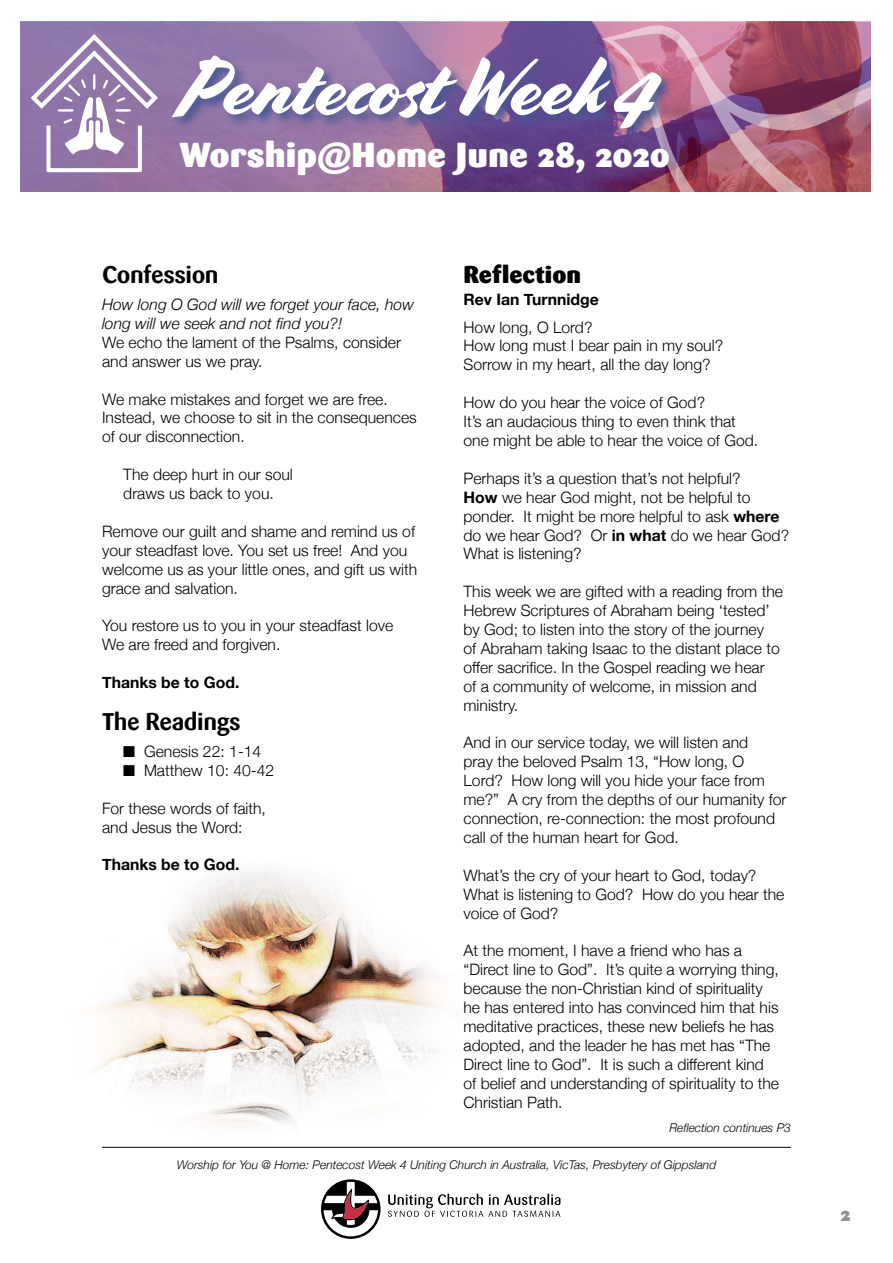
<style>
.page{position:relative;width:893px;height:1263px;background:#fff}
.page>*{position:absolute;margin:0;border:0;box-sizing:border-box;transform-origin:0 0}
.t1{font:81px "Cortado";letter-spacing:-.01em;color:#fff}
.t2{font:900 34.5px "Sari";color:#fff}
.t3{font:700 24px "Sari";letter-spacing:-.02em;color:#000}
.t4{font:900 24px "Sari";color:#000}
.t5{font:900 19.5px "Sari";color:#939393}
.t6{font:300 15.75px/18.9px "Helvetica Neue";color:#000}
.t7{font:italic 300 15.75px/18.9px "Helvetica Neue";color:#000}
.t8{font:700 15.75px "Helvetica Neue";color:#000}
.t9{font:italic 300 12px "Helvetica Neue";color:#000}
.s1{font-weight:700}
</style>
<div class="page">
<img style="left:93px;top:869px;width:439px;height:278px">
<svg style="left:388px;top:1194px;width:172px;height:23px"></svg>
<svg style="left:321px;top:1179px;width:60px;height:60px"></svg>
<hr style="left:102px;top:1147px;width:689px;height:1px;background:#000">
<img style="left:20px;top:22px;width:581px;height:170px">
<svg style="left:31px;top:34px;width:127px;height:138px"></svg>
<svg style="left:601px;top:21px;width:270px;height:171px;background:#a25d79"></svg>
<div style="left:171px;top:53px;width:504px;height:89px;background:#465792;opacity:.91"></div>
<h1 class="t1" style="left:179px;top:40px;width:479px">Pentecost Week 4</h1>
<h2 class="t2" style="left:179px;top:134px;width:492px">Worship@Home June 28, 2020</h2>
<h3 class="t3" style="left:102px;top:260px;width:118px">Confession</h3>
<p class="t7" style="left:102px;top:294px;width:313px">How long O God will we forget your face, how long will we seek and not find you?!</p>
<p class="t6" style="left:102px;top:332px;width:301px">We echo the lament of the Psalms, consider and answer us we pray.</p>
<p class="t6" style="left:102px;top:388px;width:316px">We make mistakes and forget we are free.<br>Instead, we choose to sit in the consequences of our disconnection.</p>
<p class="t6" style="left:123px;top:464px;width:171px">The deep hurt in our soul draws us back to you.</p>
<p class="t6" style="left:102px;top:521px;width:317px">Remove our guilt and shame and remind us of your steadfast love. You set us free! And you welcome us as your little ones, and gift us with grace and salvation.</p>
<p class="t6" style="left:102px;top:615px;width:293px">You restore us to you in your steadfast love<br>We are freed and forgiven.</p>
<p class="t8" style="left:102px;top:670px;width:139px">Thanks be to God.</p>
<h3 class="t3" style="left:102px;top:707px;width:140px">The Readings</h3>
<p class="t6" style="left:123px;top:741px;width:140px">■ Genesis 22: 1-14</p>
<p class="t6" style="left:123px;top:760px;width:152px">■ Matthew 10: 40-42</p>
<p class="t6" style="left:102px;top:797px;width:165px">For these words of faith, and Jesus the Word:</p>
<p class="t8" style="left:102px;top:852px;width:139px">Thanks be to God.</p>
<h3 class="t4" style="left:463px;top:259px;width:119px">Reflection</h3>
<p class="t8" style="left:463px;top:287px;width:137px">Rev Ian Turnnidge</p>
<p class="t6" style="left:463px;top:316px;width:261px">How long, O Lord?<br>How long must I bear pain in my soul?<br>Sorrow in my heart, all the day long?</p>
<p class="t6" style="left:463px;top:392px;width:296px">How do you hear the voice of God?<br>It’s an audacious thing to even think that one might be able to hear the voice of God.</p>
<p class="t6" style="left:463px;top:468px;width:327px">Perhaps it’s a question that’s not helpful?<br><span class="s1">How</span> we hear God might, not be helpful to ponder. It might be more helpful to ask <span class="s1">where </span>do we hear God? Or <span class="s1">in what</span> do we hear God?<br>What is listening?</p>
<p class="t6" style="left:463px;top:581px;width:321px">This week we are gifted with a reading from the Hebrew Scriptures of Abraham being ‘tested’ by God; to listen into the story of the journey<br>of Abraham taking Isaac to the distant place to offer sacrifice. In the Gospel reading we hear<br>of a community of welcome, in mission and ministry.</p>
<p class="t6" style="left:463px;top:732px;width:324px">And in our service today, we will listen and<br>pray the beloved Psalm 13, “How long, O Lord? How long will you hide your face from me?” A cry from the depths of our humanity for connection, re-connection: the most profound call of the human heart for God.</p>
<p class="t6" style="left:463px;top:864px;width:322px">What’s the cry of your heart to God, today?<br>What is listening to God? How do you hear the voice of God?</p>
<p class="t6" style="left:463px;top:940px;width:317px">At the moment, I have a friend who has a “Direct line to God”. It’s quite a worrying thing, because the non-Christian kind of spirituality he has entered into has convinced him that his meditative practices, these new beliefs he has adopted, and the leader he has met has “The Direct line to God”. It is such a different kind of belief and understanding of spirituality to the Christian Path.</p>
<p class="t9" style="left:669px;top:1118px;width:123px">Reflection continues P3</p>
<p class="t9" style="left:177px;top:1155px;width:541px">Worship for You @ Home: Pentecost Week 4 Uniting Church in Australia, VicTas, Presbytery of Gippsland</p>
<p class="t5" style="left:841px;top:1202px;width:11px">2</p>
</div>
